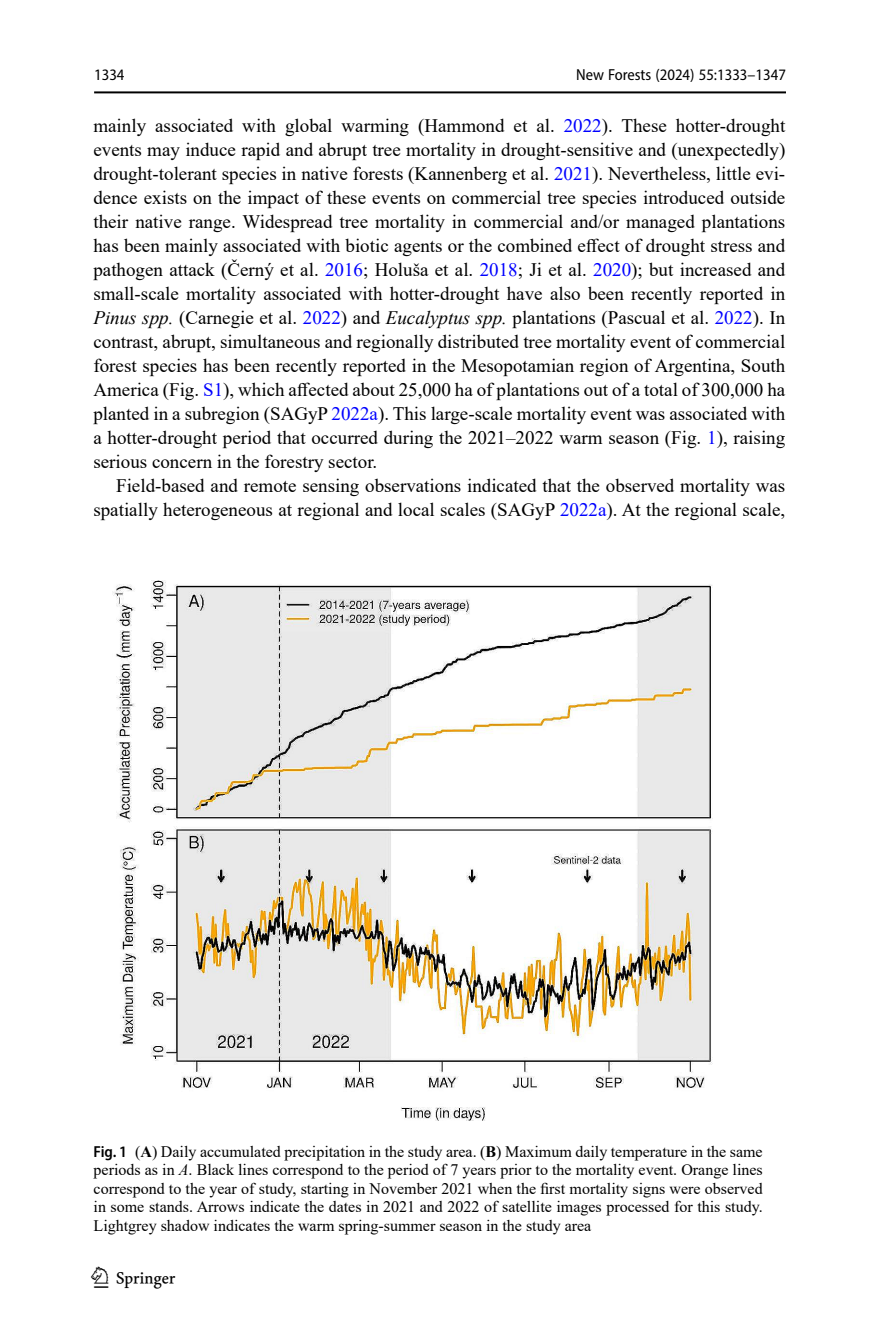
<style>
.page{position:relative;width:879px;height:1333px;background:#fff}
.page>*{position:absolute;margin:0;border:0;box-sizing:border-box;transform-origin:0 0}
.t1{font:30px "Springnew";color:#000}
.Body_Text{font:19px/24px "Times New Roman";color:#000;text-align:justify}
.Body_Text_Indent{font:19px/24px "Times New Roman";color:#000;text-align:right}
.Figure_Caption{font:16px/18.4px "Times New Roman";color:#000;text-align:justify}
.t2{font:semi-condensed 16px "Myriad Pro";color:#000}
.s1{color:#00f}
.s2{font-style:italic}
.s3{font-family:"Myriad Pro";font-weight:600;font-stretch:semi-condensed}
.s4{font-weight:700}
</style>
<div class="page">
<hr style="left:94px;top:91px;width:692px;height:2px;background:#000">
<img style="left:112px;top:580px;width:601px;height:540px">
<p class="t2" style="left:576px;top:65px;width:211px">New Forests (2024) 55:1333–1347</p>
<p class="Body_Text" style="left:93px;top:113px;width:693px">mainly associated with global warming (Hammond et al. <span class="s1">2022</span>). These hotter-drought events may induce rapid and abrupt tree mortality in drought-sensitive and (unexpectedly) drought-tolerant species in native forests (Kannenberg et al. <span class="s1">2021</span>). Nevertheless, little evi&shy;dence exists on the impact of these events on commercial tree species introduced outside their native range. Widespread tree mortality in commercial and/or managed plantations has been mainly associated with biotic agents or the combined effect of drought stress and pathogen attack (Černý et al. <span class="s1">2016</span>; Holuša et al. <span class="s1">2018</span>; Ji et al. <span class="s1">2020</span>); but increased and small-scale mortality associated with hotter-drought have also been recently reported in <span class="s2">Pinus spp.</span> (Carnegie et al. <span class="s1">2022</span>) and <span class="s2">Eucalyptus spp.</span> plantations (Pascual et al. <span class="s1">2022</span>). In contrast, abrupt, simultaneous and regionally distributed tree mortality event of commercial forest species has been recently reported in the Mesopotamian region of Argentina, South America (Fig. <span class="s1">S1</span>), which affected about 25,000 ha of plantations out of a total of 300,000 ha planted in a subregion (SAGyP <span class="s1">2022a</span>). This large-scale mortality event was associated with a hotter-drought period that occurred during the 2021–2022 warm season (Fig. <span class="s1">1</span>), raising serious concern in the forestry sector.</p>
<p class="Body_Text_Indent" style="left:93px;top:473px;width:693px">Field-based and remote sensing observations indicated that the observed mortality was spatially heterogeneous at regional and local scales (SAGyP <span class="s1">2022a</span>). At the regional scale,</p>
<p class="t2" style="left:94px;top:65px;width:32px">1334</p>
<p class="Figure_Caption" style="left:94px;top:1141px;width:671px"><span class="s3">Fig. 1</span> (<span class="s4">A</span>) Daily accumulated precipitation in the study area. (<span class="s4">B</span>) Maximum daily temperature in the same periods as in <span class="s2">A</span>. Black lines correspond to the period of 7 years prior to the mortality event. Orange lines correspond to the year of study, starting in November 2021 when the first mortality signs were observed in some stands. Arrows indicate the dates in 2021 and 2022 of satellite images processed for this study.<br>Lightgrey shadow indicates the warm spring-summer season in the study area</p>
<h1 class="t1" style="left:94px;top:1260px;width:83px">1 3</h1>
</div>
